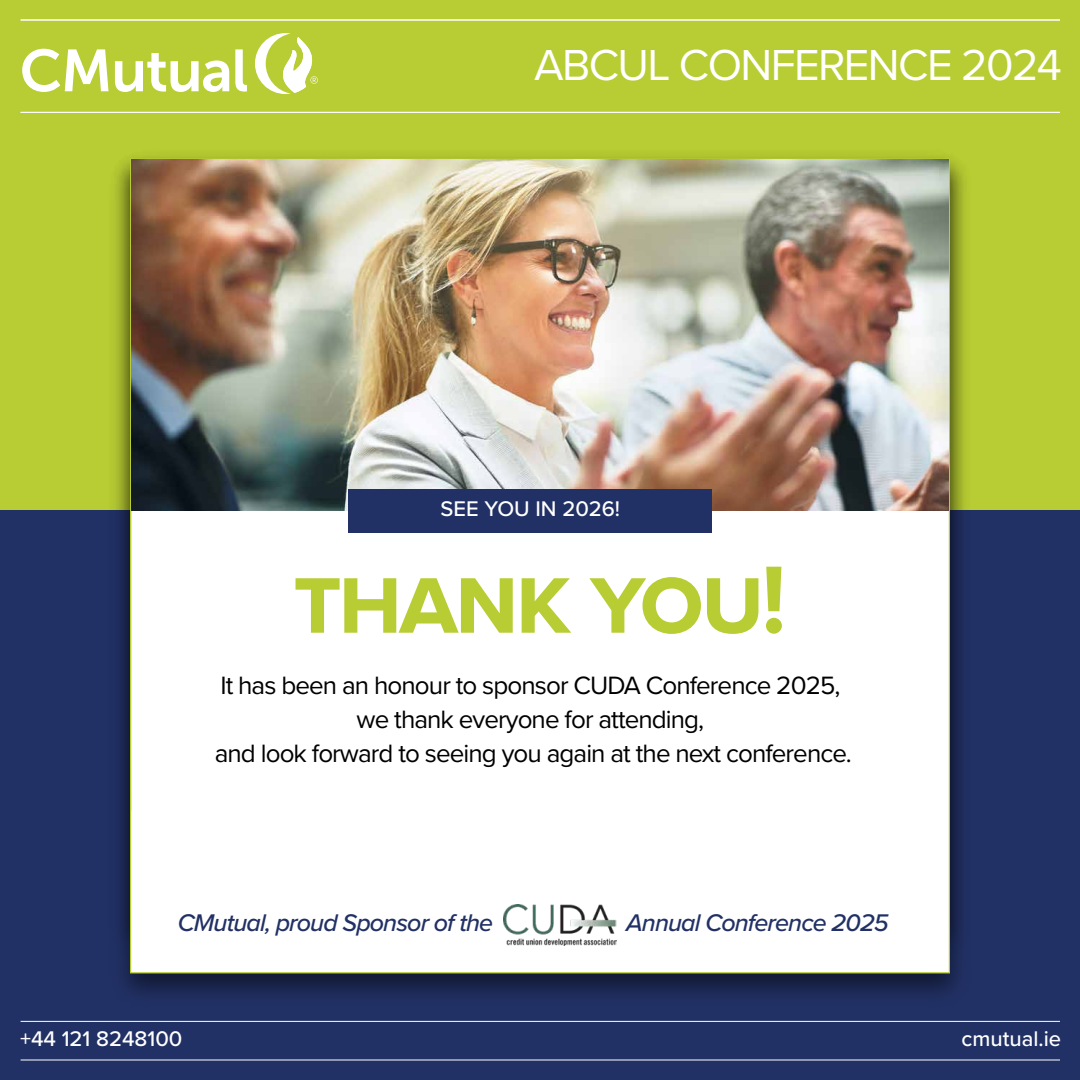
<style>
.page{position:relative;width:1080px;height:1080px;background:#b8cc33}
.page>*{position:absolute;margin:0;border:0;box-sizing:border-box;transform-origin:0 0}
.t1{font:700 99px "Proxima Nova";letter-spacing:-.035em;color:#b8cc33}
.t2{font:59px "Museo Sans 700";letter-spacing:-.02em;color:#fff}
.t3{font:45px "Proxima Nova";letter-spacing:-.035em;color:#fff}
.t4{font:26px/34px "Proxima Nova";letter-spacing:-.035em;color:#000;text-align:center}
.t5{font:italic 500 25px "Proxima Nova";letter-spacing:-.035em;color:#223165}
.t6{font:500 22px "Proxima Nova";color:#fff}
</style>
<div class="page">
<div style="left:0;top:511px;width:1080px;height:569px;background:#223165"></div>
<svg style="left:255px;top:33px;width:63px;height:61px"></svg>
<hr style="left:21px;top:112px;width:1039px;height:1px;background:#fff">
<hr style="left:21px;top:20px;width:1039px;height:1px;background:#fff">
<img style="left:102px;top:156px;width:876px;height:838px">
<div style="left:131px;top:159px;width:818px;height:814px;background:#fff"></div>
<img style="left:131px;top:160px;width:818px;height:351px">
<div style="left:349px;top:489px;width:363px;height:43px;background:#223165"></div>
<img style="left:504px;top:904px;width:112px;height:41px">
<hr style="left:21px;top:1060px;width:1039px;height:1px;background:#fff">
<hr style="left:21px;top:1021px;width:1039px;height:1px;background:#fff">
<h2 class="t2" style="left:20px;top:38px;width:230px">CMutual</h2>
<h3 class="t3" style="left:534px;top:31px;width:529px">ABCUL CONFERENCE 2024</h3>
<p class="t6" style="left:440px;top:493px;width:181px">SEE YOU IN 2026!</p>
<h1 class="t1" style="left:293px;top:526px;width:495px">THANK YOU!</h1>
<p class="t4" style="left:215px;top:667px;width:639px">It has been an honour to sponsor CUDA Conference 2025, we thank everyone for attending,<br>and look forward to seeing you again at the next conference.</p>
<p class="t5" style="left:178px;top:904px;width:317px">CMutual, proud Sponsor of the</p>
<p class="t5" style="left:626px;top:904px;width:264px">Annual Conference 2025</p>
<p class="t6" style="left:20px;top:1023px;width:164px">+44 121 8248100</p>
<p class="t6" style="left:961px;top:1023px;width:101px">cmutual.ie</p>
</div>
